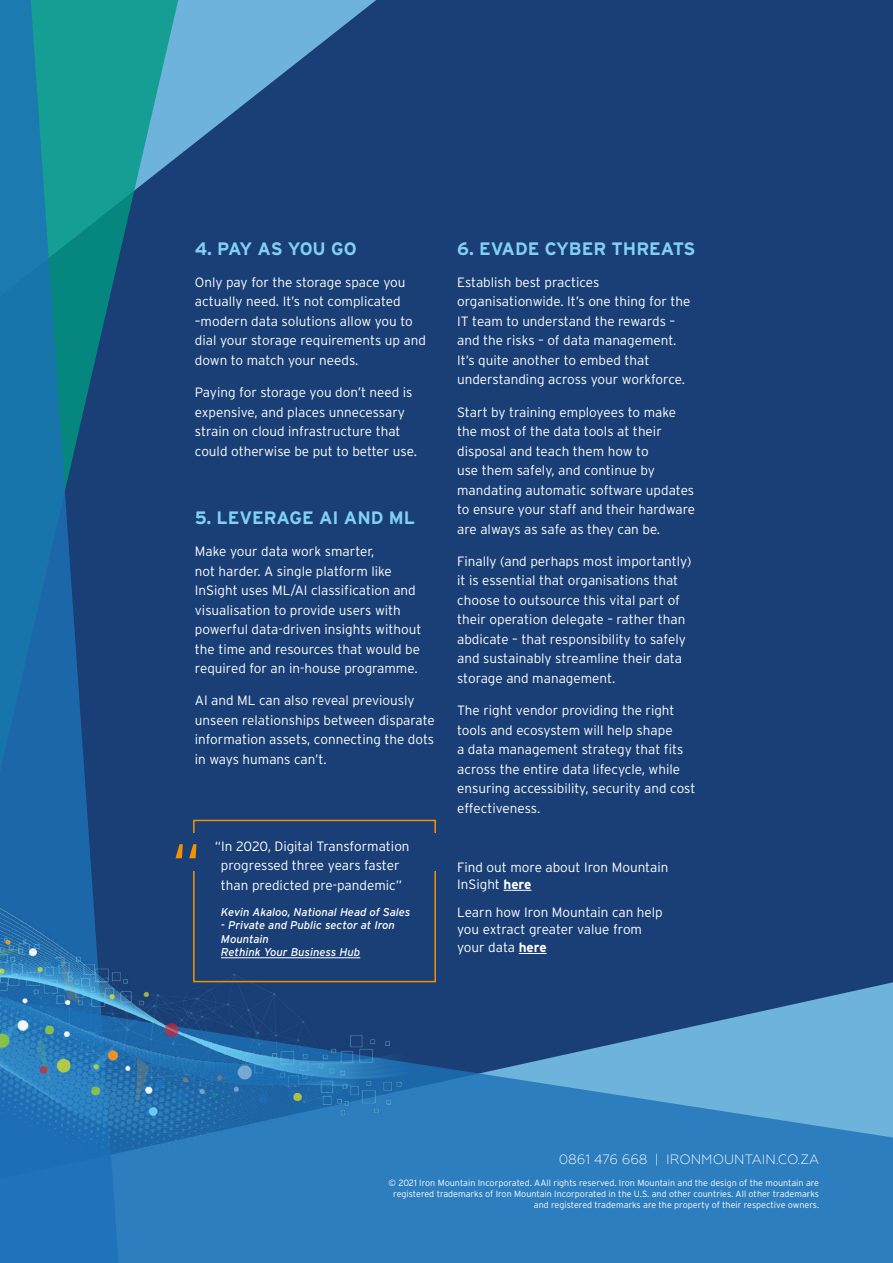
<style>
.page{position:relative;width:893px;height:1263px;background:#193f76}
.page>*{position:absolute;margin:0;border:0;box-sizing:border-box;transform-origin:0 0}
.t1{font:300 63px "Interstate";color:#f39200}
.t2{font:700 18px "Interstate";color:#83d0f5}
.t3{font:700 18px "Interstate";letter-spacing:-.04em;color:#83d0f5}
.t4{font:300 13.5px/19.5px "Interstate";color:#fff}
.t5{font:300 13.5px "Geometria";color:#fff}
.t6{font:italic 11.25px/13.5px "Interstate";color:#fff}
.t7{font:300 9px/10.8px "Interstate";color:#fff;text-align:right}
.s1{font-weight:700}
</style>
<div class="page">
<svg style="left:178px;top:0;width:198px;height:156px"></svg>
<svg style="left:120px;top:0;width:58px;height:252px;fill:#199e93"></svg>
<svg style="left:0;top:0;width:120px;height:825px"></svg>
<svg style="left:0;top:999px;width:893px;height:264px;fill:#2d7ebf"></svg>
<img style="left:0;top:825px;width:446px;height:359px">
<div style="left:193px;top:820px;width:243px;height:162px;border:2px solid #f39200"></div>
<div style="left:166px;top:833px;width:280px;height:37px;background:#193f76"></div>
<svg style="left:503px;top:890px;width:28px;height:1px"></svg>
<svg style="left:519px;top:953px;width:28px;height:1px"></svg>
<hr style="left:221px;top:957px;width:139px;height:1px;background:#fff">
<h2 class="t3" style="left:195px;top:238px;width:163px">4. PAY AS YOU GO</h2>
<p class="t4" style="left:195px;top:272px;width:233px">Only pay for the storage space you actually need. It’s not complicated –modern data solutions allow you to dial your storage requirements up and down to match your needs.</p>
<p class="t4" style="left:195px;top:383px;width:224px">Paying for storage you don’t need is expensive, and places unnecessary strain on cloud infrastructure that could otherwise be put to better use.</p>
<h2 class="t2" style="left:195px;top:507px;width:222px">5. LEVERAGE AI AND ML</h2>
<p class="t4" style="left:195px;top:541px;width:228px">Make your data work smarter,<br>not harder. A single platform like InSight uses ML/AI classification and visualisation to provide users with powerful data-driven insights without the time and resources that would be required for an in-house programme.</p>
<p class="t4" style="left:195px;top:691px;width:241px">AI and ML can also reveal previously unseen relationships between disparate information assets, connecting the dots in ways humans can’t.</p>
<h1 class="t1" style="left:172px;top:831px;width:31px">“</h1>
<p class="t4" style="left:215px;top:836px;width:196px;text-align:center">“In 2020, Digital Transformation progressed three years faster than predicted pre-pandemic”</p>
<p class="t6" style="left:221px;top:905px;width:191px">Kevin Akaloo, National Head of Sales</p>
<p class="t6" style="left:221px;top:918px;width:175px">- Private and Public sector at Iron<br>Mountain<br>Rethink Your Business Hub</p>
<h2 class="t2" style="left:457px;top:238px;width:240px">6. EVADE CYBER THREATS</h2>
<p class="t4" style="left:457px;top:272px;width:235px">Establish best practices organisationwide. It’s one thing for the IT team to understand the rewards – and the risks – of data management.<br>It’s quite another to embed that understanding across your workforce.</p>
<p class="t4" style="left:457px;top:402px;width:240px">Start by training employees to make the most of the data tools at their disposal and teach them how to<br>use them safely, and continue by mandating automatic software updates to ensure your staff and their hardware are always as safe as they can be.</p>
<p class="t4" style="left:457px;top:551px;width:236px">Finally (and perhaps most importantly) it is essential that organisations that choose to outsource this vital part of their operation delegate – rather than abdicate – that responsibility to safely and sustainably streamline their data storage and management.</p>
<p class="t4" style="left:457px;top:700px;width:240px">The right vendor providing the right tools and ecosystem will help shape<br>a data management strategy that fits across the entire data lifecycle, while ensuring accessibility, security and cost effectiveness.</p>
<p class="t4" style="left:457px;top:859px;width:213px;line-height:16.2px">Find out more about Iron Mountain<br>InSight <span class="s1">here</span></p>
<p class="t4" style="left:457px;top:904px;width:207px;line-height:16.2px">Learn how Iron Mountain can help you extract greater value from</p>
<p class="t4" style="left:457px;top:937px;width:91px">your data <span class="s1">here</span></p>
<p class="t5" style="left:559px;top:1151px;width:262px">0861 476 668 | IRONMOUNTAIN.CO.ZA</p>
<p class="t7" style="left:388px;top:1178px;width:432px">© 2021 Iron Mountain Incorporated. AAll rights reserved. Iron Mountain and the design of the mountain are registered trademarks of Iron Mountain Incorporated in the U.S. and other countries. All other trademarks and registered trademarks are the property of their respective owners.</p>
</div>
